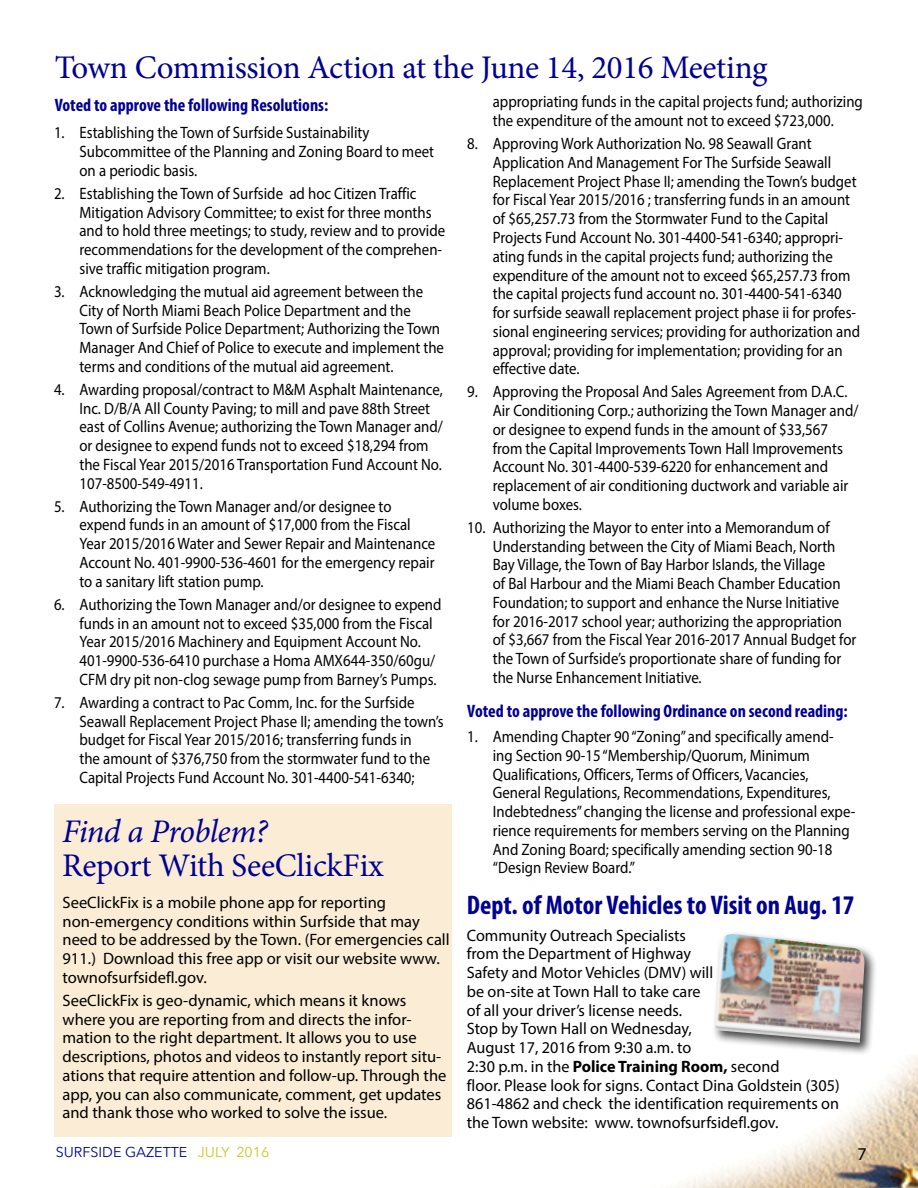
<style>
.page{position:relative;width:918px;height:1188px;background:#fff}
.page>*{position:absolute;margin:0;border:0;box-sizing:border-box;transform-origin:0 0}
.t1{font:33px "Minion Pro";letter-spacing:-.01em;color:#000093}
.t2{font:italic 33px "Minion Pro";letter-spacing:-.02em;color:#000093}
.t3{font:700 condensed 27px "Myriad Pro";color:#000093}
.t4{font:700 condensed 18px "Myriad Pro";color:#000093}
.t5{font:18px "Myriad Pro";color:#000}
.t6{font:16.5px/18.8px "Myriad Pro";color:#000;scale:.9 1}
.t7{font:16.5px/18.8px "Myriad Pro";color:#000}
.t8{font:14.25px "Avenir Next";color:#000093}
.s1{font-weight:700}
.s2{color:#c5ca1c}
</style>
<div class="page">
<img style="left:675px;top:1054px;width:243px;height:134px">
<div style="left:711px;top:930px;width:167px;height:126px;background:#000;opacity:.75"></div>
<img style="left:715px;top:934px;width:150px;height:109px">
<div style="left:54px;top:805px;width:398px;height:332px;background:#fbecd5"></div>
<h1 class="t1" style="left:55px;top:45px;width:714px">Town Commission Action at the June 14, 2016 Meeting</h1>
<p class="t6" style="left:79px;top:123px;width:396px;text-indent:-25px">1. Establishing the Town of Surfside Sustainability<br>Subcommittee of the Planning and Zoning Board to meet on a periodic basis.</p>
<p class="t6" style="left:79px;top:184px;width:408px;text-indent:-25px">2. Establishing the Town of Surfside ad hoc Citizen Traffic Mitigation Advisory Committee; to exist for three months and to hold three meetings; to study, review and to provide recommendations for the development of the comprehen&shy;sive traffic mitigation program.</p>
<p class="t6" style="left:80px;top:282px;width:407px;text-indent:-25px">3. Acknowledging the mutual aid agreement between the City of North Miami Beach Police Department and the Town of Surfside Police Department; Authorizing the Town Manager And Chief of Police to execute and implement the terms and conditions of the mutual aid agreement.</p>
<p class="t6" style="left:80px;top:380px;width:405px;text-indent:-25px">4. Awarding proposal/contract to M&amp;M Asphalt Maintenance, Inc. D/B/A All County Paving; to mill and pave 88th Street east of Collins Avenue; authorizing the Town Manager and/ or designee to expend funds not to exceed $18,294 from the Fiscal Year 2015/2016 Transportation Fund Account No.<br>107-8500-549-4911.</p>
<p class="t6" style="left:80px;top:497px;width:397px;text-indent:-25px">5. Authorizing the Town Manager and/or designee to expend funds in an amount of $17,000 from the Fiscal Year 2015/2016 Water and Sewer Repair and Maintenance Account No. 401-9900-536-4601 for the emergency repair to a sanitary lift station pump.</p>
<p class="t6" style="left:80px;top:595px;width:404px;text-indent:-25px">6. Authorizing the Town Manager and/or designee to expend funds in an amount not to exceed $35,000 from the Fiscal Year 2015/2016 Machinery and Equipment Account No.<br>401-9900-536-6410 purchase a Homa AMX644-350/60gu/ CFM dry pit non-clog sewage pump from Barney’s Pumps.</p>
<p class="t6" style="left:80px;top:693px;width:406px;text-indent:-25px">7. Awarding a contract to Pac Comm, Inc. for the Surfside Seawall Replacement Project Phase II; amending the town’s budget for Fiscal Year 2015/2016; transferring funds in<br>the amount of $376,750 from the stormwater fund to the Capital Projects Fund Account No. 301-4400-541-6340;</p>
<p class="t6" style="left:493px;top:92px;width:413px">appropriating funds in the capital projects fund; authorizing the expenditure of the amount not to exceed $723,000.</p>
<p class="t6" style="left:493px;top:134px;width:410px;text-indent:-25px">8. Approving Work Authorization No. 98 Seawall Grant Application And Management For The Surfside Seawall Replacement Project Phase II; amending the Town’s budget for Fiscal Year 2015/2016 ; transferring funds in an amount of $65,257.73 from the Stormwater Fund to the Capital Projects Fund Account No. 301-4400-541-6340; appropri&shy;ating funds in the capital projects fund; authorizing the expenditure of the amount not to exceed $65,257.73 from the capital projects fund account no. 301-4400-541-6340 for surfside seawall replacement project phase ii for profes&shy;sional engineering services; providing for authorization and approval; providing for implementation; providing for an effective date.</p>
<p class="t6" style="left:493px;top:382px;width:408px;text-indent:-25px">9. Approving the Proposal And Sales Agreement from D.A.C.<br>Air Conditioning Corp.; authorizing the Town Manager and/ or designee to expend funds in the amount of $33,567 from the Capital Improvements Town Hall Improvements Account No. 301-4400-539-6220 for enhancement and replacement of air conditioning ductwork and variable air volume boxes.</p>
<p class="t6" style="left:493px;top:518px;width:406px;text-indent:-25px">10. Authorizing the Mayor to enter into a Memorandum of Understanding between the City of Miami Beach, North Bay Village, the Town of Bay Harbor Islands, the Village<br>of Bal Harbour and the Miami Beach Chamber Education Foundation; to support and enhance the Nurse Initiative for 2016-2017 school year; authorizing the appropriation of $3,667 from the Fiscal Year 2016-2017 Annual Budget for the Town of Surfside’s proportionate share of funding for the Nurse Enhancement Initiative.</p>
<p class="t4" style="left:467px;top:699px;width:382px">Voted to approve the following Ordinance on second reading:</p>
<p class="t6" style="left:493px;top:727px;width:404px;text-indent:-26px">1. Amending Chapter 90 “Zoning” and specifically amend&shy;ing Section 90-15 “Membership/Quorum, Minimum Qualifications, Officers, Terms of Officers, Vacancies, General Regulations, Recommendations, Expenditures, Indebtedness” changing the license and professional expe&shy;rience requirements for members serving on the Planning And Zoning Board; specifically amending section 90-18 “Design Review Board.”</p>
<p class="t4" style="left:55px;top:94px;width:275px">Voted to approve the following Resolutions:</p>
<h1 class="t2" style="left:62px;top:809px;width:207px">Find a Problem?</h1>
<h1 class="t1" style="left:62px;top:844px;width:323px">Report With SeeClickFix</h1>
<p class="t7" style="left:63px;top:893px;width:389px">SeeClickFix is a mobile phone app for reporting non-emergency conditions within Surfside that may need to be addressed by the Town. (For emergencies call 911.) Download this free app or visit our website www. townofsurfsidefl.gov.</p>
<p class="t7" style="left:63px;top:991px;width:385px">SeeClickFix is geo-dynamic, which means it knows where you are reporting from and directs the infor&shy;mation to the right department. It allows you to use descriptions, photos and videos to instantly report situ&shy;ations that require attention and follow-up. Through the app, you can also communicate, comment, get updates and thank those who worked to solve the issue.</p>
<h2 class="t3" style="left:467px;top:888px;width:389px">Dept. of Motor Vehicles to Visit on Aug. 17</h2>
<p class="t7" style="left:467px;top:926px;width:374px">Community Outreach Specialists<br>from the Department of Highway<br>Safety and Motor Vehicles (DMV) will<br>be on-site at Town Hall to take care<br>of all your driver’s license needs.<br>Stop by Town Hall on Wednesday,<br>August 17, 2016 from 9:30 a.m. to<br>2:30 p.m. in the <span class="s1">Police Training Room,</span> second<br>floor. Please look for signs. Contact Dina Goldstein (305)<br>861-4862 and check the identification requirements on the Town website: www. townofsurfsidefl.gov.</p>
<p class="t8" style="left:56px;top:1140px;width:215px">SURFSIDE GAZETTE <span class="s2">JULY 2016</span></p>
<p class="t5" style="left:858px;top:1143px;width:11px">7</p>
</div>
